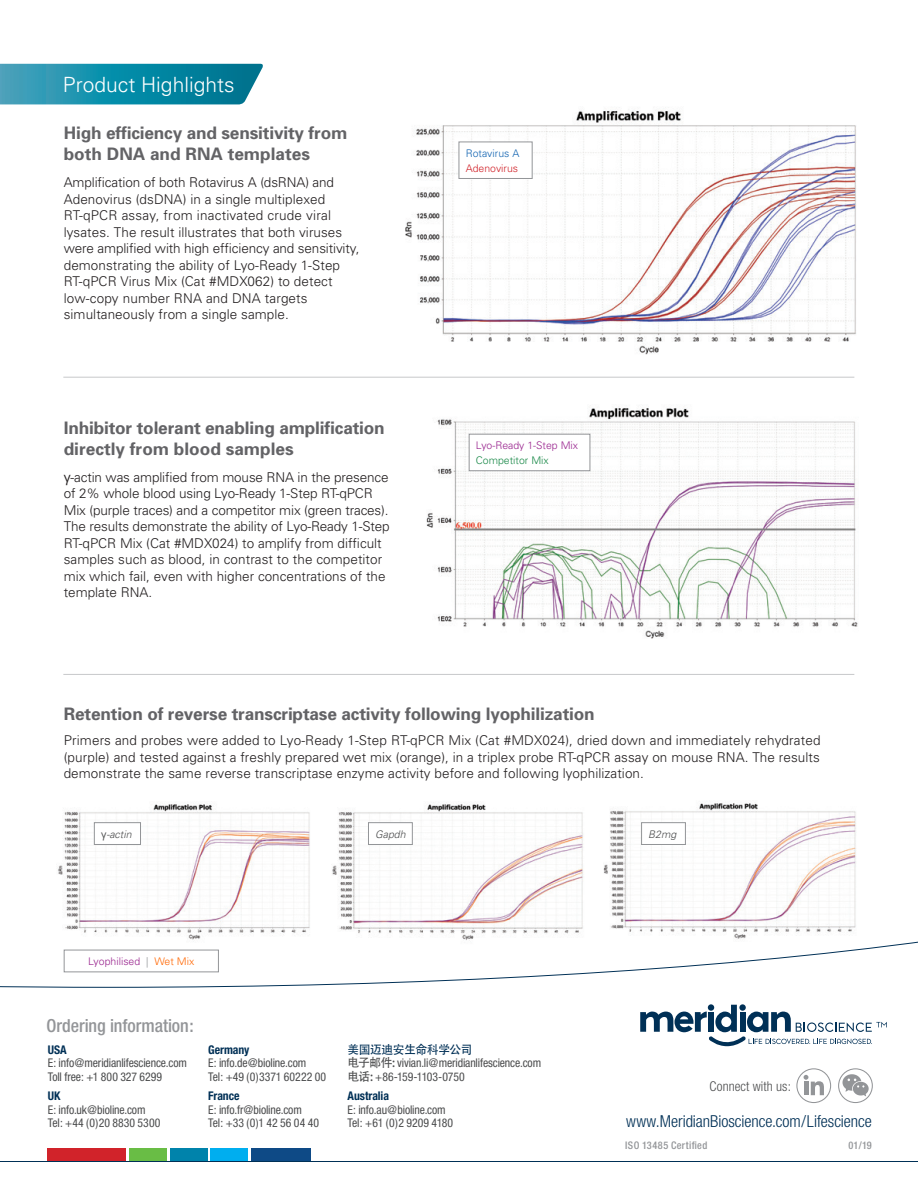
<style>
.page{position:relative;width:918px;height:1188px;background:#fff}
.page>*{position:absolute;margin:0;border:0;box-sizing:border-box;transform-origin:0 0}
.t1{font:300 21px "Univers";color:#fff}
.t2{font:500 condensed 18px "Helvetica Neue";letter-spacing:-.005em;color:#939598}
.sunheading_-_green{font:700 17.25px/20.7px "Univers";letter-spacing:-.01em;color:#636366}
.t3{font:300 condensed 16.5px "Helvetica Neue";letter-spacing:-.005em;color:#003056}
.body{font:300 13.5px/16.5px "Univers";color:#231f20}
.t4{font:300 condensed 13.5px "Helvetica Neue";letter-spacing:.005em;color:#4b4c4d}
.t5{font:condensed 12px "Helvetica Neue";letter-spacing:-.01em;color:#4b4c4d}
.t6{font:700 condensed 12px "Helvetica Neue";letter-spacing:-.005em;color:#003056}
.t7{font:12px "Adobe Heiti Std";letter-spacing:-.035em;color:#003056}
.body-2{font:300 10.5px "Univers";color:#99248e}
.t8{font:500 condensed 10.5px "Helvetica Neue";letter-spacing:.04em;color:#939598}
.body-3{font:italic 300 10.5px "Univers";color:#4b4c4d}
.body-4{font:300 10.5px "Univers";color:#188847}
.body-5{font:300 10.5px "Univers";color:#1465b2}
.body-6{font:300 10.5px "Univers";color:#d1232a}
.s1{font-family:"Open Sans";font-weight:400}
.s2{font-family:"Open Sans";font-weight:400;font-style:normal}
.s3{color:#939598}
.s4{color:#f60}
.s5{font-family:"Adobe Heiti Std";font-stretch:normal}
</style>
<div class="page">
<img style="left:405px;top:110px;width:452px;height:245px">
<img style="left:426px;top:408px;width:432px;height:231px">
<img style="left:603px;top:803px;width:254px;height:134px">
<img style="left:332px;top:804px;width:251px;height:133px">
<img style="left:58px;top:804px;width:252px;height:133px">
<div style="left:251px;top:1148px;width:60px;height:13px;background:#0e4a86"></div>
<div style="left:210px;top:1148px;width:38px;height:13px;background:#00aeef"></div>
<div style="left:170px;top:1148px;width:38px;height:13px;background:#0083ab"></div>
<div style="left:47px;top:1148px;width:79px;height:13px;background:#d1232a"></div>
<div style="left:129px;top:1148px;width:38px;height:13px;background:#69bd45"></div>
<hr style="left:0;top:1161px;width:918px;height:1px;background:#003056">
<svg style="left:0;top:937px;width:918px;height:51px"></svg>
<div style="left:796px;top:1068px;width:35px;height:35px;border:1px solid #939598;border-radius:50%"></div>
<svg style="left:804px;top:1075px;width:20px;height:20px"></svg>
<div style="left:838px;top:1068px;width:35px;height:35px;border:1px solid #939598;border-radius:50%"></div>
<svg style="left:843px;top:1074px;width:26px;height:22px"></svg>
<svg style="left:640px;top:1005px;width:247px;height:42px"></svg>
<hr style="left:63px;top:377px;width:791px;height:1px;background:#c7c8ca">
<hr style="left:63px;top:674px;width:791px;height:1px;background:#c7c8ca">
<div style="left:469px;top:434px;width:121px;height:37px;background:#fff"></div>
<div style="left:469px;top:434px;width:121px;height:37px;border:1px solid #939598"></div>
<div style="left:94px;top:823px;width:47px;height:21px;background:#fff"></div>
<div style="left:94px;top:822px;width:47px;height:23px;border:1px solid #939598"></div>
<div style="left:368px;top:823px;width:44px;height:21px;background:#fff"></div>
<div style="left:368px;top:822px;width:45px;height:23px;border:1px solid #939598"></div>
<div style="left:642px;top:823px;width:43px;height:21px;background:#fff"></div>
<div style="left:641px;top:822px;width:45px;height:23px;border:1px solid #939598"></div>
<svg style="left:0;top:64px;width:263px;height:40px;background:#1b8fa9"></svg>
<div style="left:459px;top:142px;width:73px;height:36px;background:#fff"></div>
<div style="left:459px;top:142px;width:74px;height:37px;border:1px solid #939598"></div>
<div style="left:64px;top:950px;width:154px;height:22px;background:#fff"></div>
<div style="left:64px;top:950px;width:155px;height:22px;border:1px solid #939598"></div>
<p class="t1" style="left:63px;top:72px;width:173px">Product Highlights</p>
<p class="sunheading_-_green" style="left:64px;top:123px;width:285px">High efficiency and sensitivity from both DNA and RNA templates</p>
<p class="body" style="left:64px;top:174px;width:297px">Amplification of both Rotavirus A (dsRNA) and Adenovirus (dsDNA) in a single multiplexed RT-qPCR assay, from inactivated crude viral lysates. The result illustrates that both viruses were amplified with high efficiency and sensitivity, demonstrating the ability of Lyo-Ready 1-Step RT-qPCR Virus Mix (Cat #MDX062) to detect low-copy number RNA and DNA targets simultaneously from a single sample.</p>
<p class="sunheading_-_green" style="left:64px;top:418px;width:323px">Inhibitor tolerant enabling amplification directly from blood samples</p>
<p class="body" style="left:64px;top:469px;width:328px"><span class="s1">γ</span>-actin was amplified from mouse RNA in the presence of 2% whole blood using Lyo-Ready 1-Step RT-qPCR Mix (purple traces) and a competitor mix (green traces).<br>The results demonstrate the ability of Lyo-Ready 1-Step RT-qPCR Mix (Cat #MDX024) to amplify from difficult samples such as blood, in contrast to the competitor mix which fail, even with higher concentrations of the template RNA.</p>
<p class="body-5" style="left:466px;top:147px;width:55px">Rotavirus A</p>
<p class="body-6" style="left:466px;top:162px;width:54px">Adenovirus</p>
<p class="body-2" style="left:476px;top:439px;width:104px">Lyo-Ready 1-Step Mix</p>
<p class="body-4" style="left:476px;top:454px;width:74px">Competitor Mix</p>
<p class="sunheading_-_green" style="left:64px;top:703px;width:533px">Retention of reverse transcriptase activity following lyophilization</p>
<p class="body" style="left:64px;top:732px;width:758px;text-align:justify">Primers and probes were added to Lyo-Ready 1-Step RT-qPCR Mix (Cat #MDX024), dried down and immediately rehydrated (purple) and tested against a freshly prepared wet mix (orange), in a triplex probe RT-qPCR assay on mouse RNA. The results demonstrate the same reverse transcriptase enzyme activity before and following lyophilization.</p>
<p class="body-3" style="left:101px;top:828px;width:32px"><span class="s2">γ</span>-actin</p>
<p class="body-3" style="left:375px;top:828px;width:32px">Gapdh</p>
<p class="body-3" style="left:648px;top:828px;width:30px">B2mg</p>
<p class="body-2" style="left:88px;top:955px;width:108px">Lyophilised <span class="s3">|</span> <span class="s4">Wet Mix</span></p>
<p class="t2" style="left:46px;top:1015px;width:149px">Ordering information:</p>
<p class="t6" style="left:48px;top:1042px;width:20px">USA</p>
<p class="t5" style="left:48px;top:1056px;width:141px">E: info@meridianlifescience.com</p>
<p class="t5" style="left:48px;top:1070px;width:116px">Toll free: +1 800 327 6299</p>
<p class="t6" style="left:48px;top:1089px;width:14px">UK</p>
<p class="t5" style="left:48px;top:1102px;width:99px">E: info.uk@bioline.com</p>
<p class="t5" style="left:48px;top:1116px;width:114px">Tel: +44 (0)20 8830 5300</p>
<p class="t6" style="left:208px;top:1042px;width:43px">Germany</p>
<p class="t5" style="left:208px;top:1056px;width:100px">E: info.de@bioline.com</p>
<p class="t5" style="left:208px;top:1070px;width:119px">Tel: +49 (0)3371 60222 00</p>
<p class="t6" style="left:208px;top:1089px;width:33px">France</p>
<p class="t5" style="left:208px;top:1102px;width:95px">E: info.fr@bioline.com</p>
<p class="t5" style="left:208px;top:1116px;width:112px">Tel: +33 (0)1 42 56 04 40</p>
<p class="t7" style="left:348px;top:1042px;width:126px">美国迈迪安生命科学公司</p>
<p class="t5" style="left:348px;top:1056px;width:195px"><span class="s5">电子邮件:</span> vivian.li@meridianlifescience.com</p>
<p class="t5" style="left:348px;top:1070px;width:119px"><span class="s5">电话:</span> +86-159-1103-0750</p>
<p class="t4" style="left:710px;top:1079px;width:83px">Connect with us:</p>
<p class="t6" style="left:348px;top:1089px;width:43px">Australia</p>
<p class="t5" style="left:348px;top:1102px;width:100px">E: info.au@bioline.com</p>
<p class="t5" style="left:348px;top:1116px;width:107px">Tel: +61 (0)2 9209 4180</p>
<p class="t3" style="left:626px;top:1112px;width:247px">www.MeridianBioscience.com/Lifescience</p>
<p class="t8" style="left:625px;top:1139px;width:84px">ISO 13485 Certified</p>
<p class="t8" style="left:849px;top:1139px;width:25px">01/19</p>
</div>
